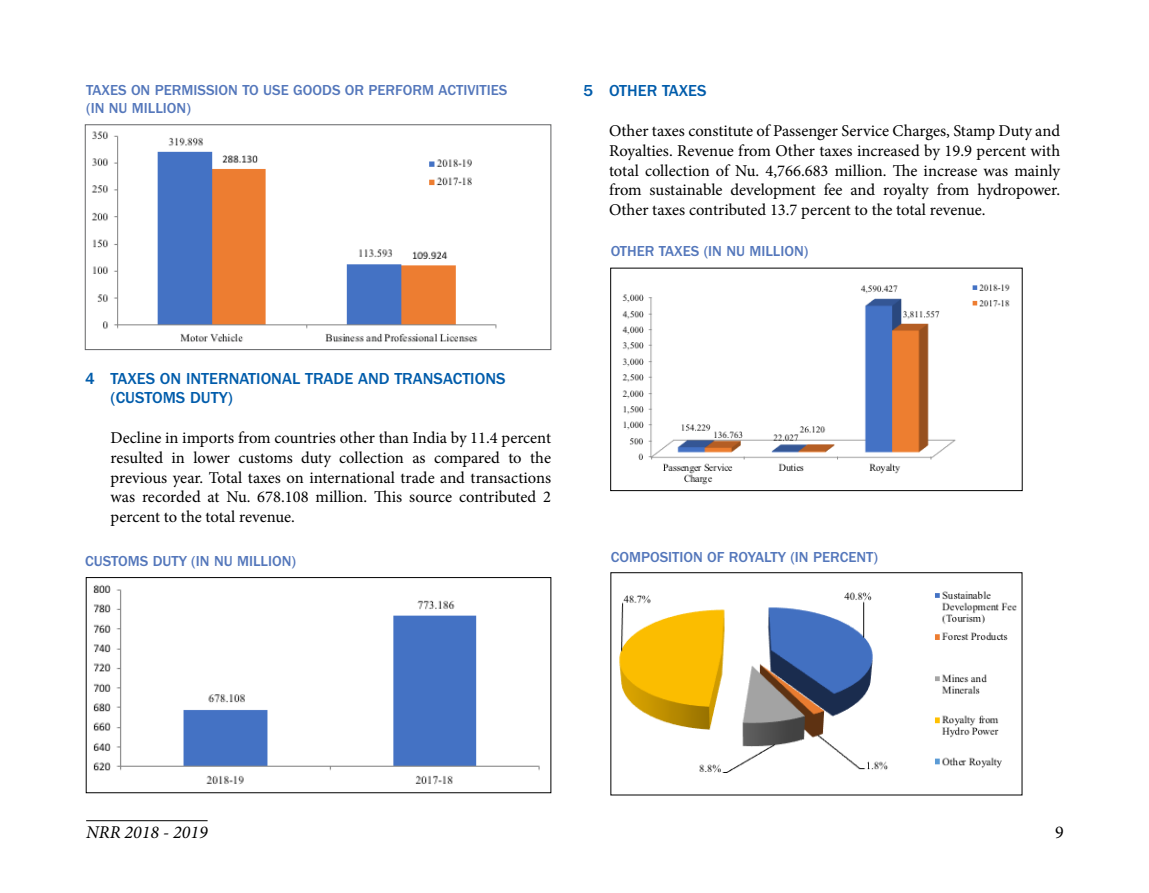
<style>
.page{position:relative;width:1149px;height:893px;background:#fff}
.page>*{position:absolute;margin:0;border:0;box-sizing:border-box;transform-origin:0 0}
.t1{font:italic 18px "Minion Pro";color:#000}
.t2{font:18px "Minion Pro";color:#000}
.t3{font:16.5px/19.8px "Minion Pro";color:#000;text-align:justify}
.t4{font:500 16.5px/19.8px "ITC Franklin Gothic Std";color:#005cab}
.t5{font:500 15px/18px "ITC Franklin Gothic Std";color:#5477bb}
</style>
<div class="page">
<hr style="left:86px;top:820px;width:121px;height:1px;background:#000">
<img style="left:92px;top:131px;width:405px;height:211px">
<div style="left:85px;top:125px;width:466px;height:225px;border:1px solid #636466"></div>
<img style="left:619px;top:591px;width:398px;height:182px">
<div style="left:610px;top:572px;width:411px;height:223px;border:1px solid #000"></div>
<img style="left:622px;top:284px;width:388px;height:201px">
<div style="left:610px;top:268px;width:412px;height:223px;border:1px solid #000"></div>
<img style="left:93px;top:585px;width:447px;height:200px">
<div style="left:86px;top:577px;width:465px;height:216px;border:1px solid #000"></div>
<p class="t5" style="left:86px;top:82px;width:422px">TAXES ON PERMISSION TO USE GOODS OR PERFORM ACTIVITIES (IN NU MILLION)</p>
<p class="t4" style="left:583px;top:81px;width:124px">5 OTHER TAXES</p>
<p class="t3" style="left:609px;top:121px;width:452px">Other taxes constitute of Passenger Service Charges, Stamp Duty and Royalties. Revenue from Other taxes increased by 19.9 percent with total collection of Nu. 4,766.683 million. The increase was mainly from sustainable development fee and royalty from hydropower.<br>Other taxes contributed 13.7 percent to the total revenue.</p>
<p class="t5" style="left:610px;top:243px;width:199px">OTHER TAXES (IN NU MILLION)</p>
<p class="t4" style="left:111px;top:368px;width:396px;text-indent:-26px">4 TAXES ON INTERNATIONAL TRADE AND TRANSACTIONS (CUSTOMS DUTY)</p>
<p class="t3" style="left:111px;top:428px;width:442px">Decline in imports from countries other than India by 11.4 percent resulted in lower customs duty collection as compared to the previous year. Total taxes on international trade and transactions was recorded at Nu. 678.108 million. This source contributed 2 percent to the total revenue.</p>
<p class="t5" style="left:85px;top:552px;width:212px">CUSTOMS DUTY (IN NU MILLION)</p>
<p class="t5" style="left:610px;top:548px;width:269px">COMPOSITION OF ROYALTY (IN PERCENT)</p>
<p class="t1" style="left:86px;top:820px;width:123px">NRR 2018 - 2019</p>
<p class="t2" style="left:1054px;top:820px;width:10px">9</p>
</div>
